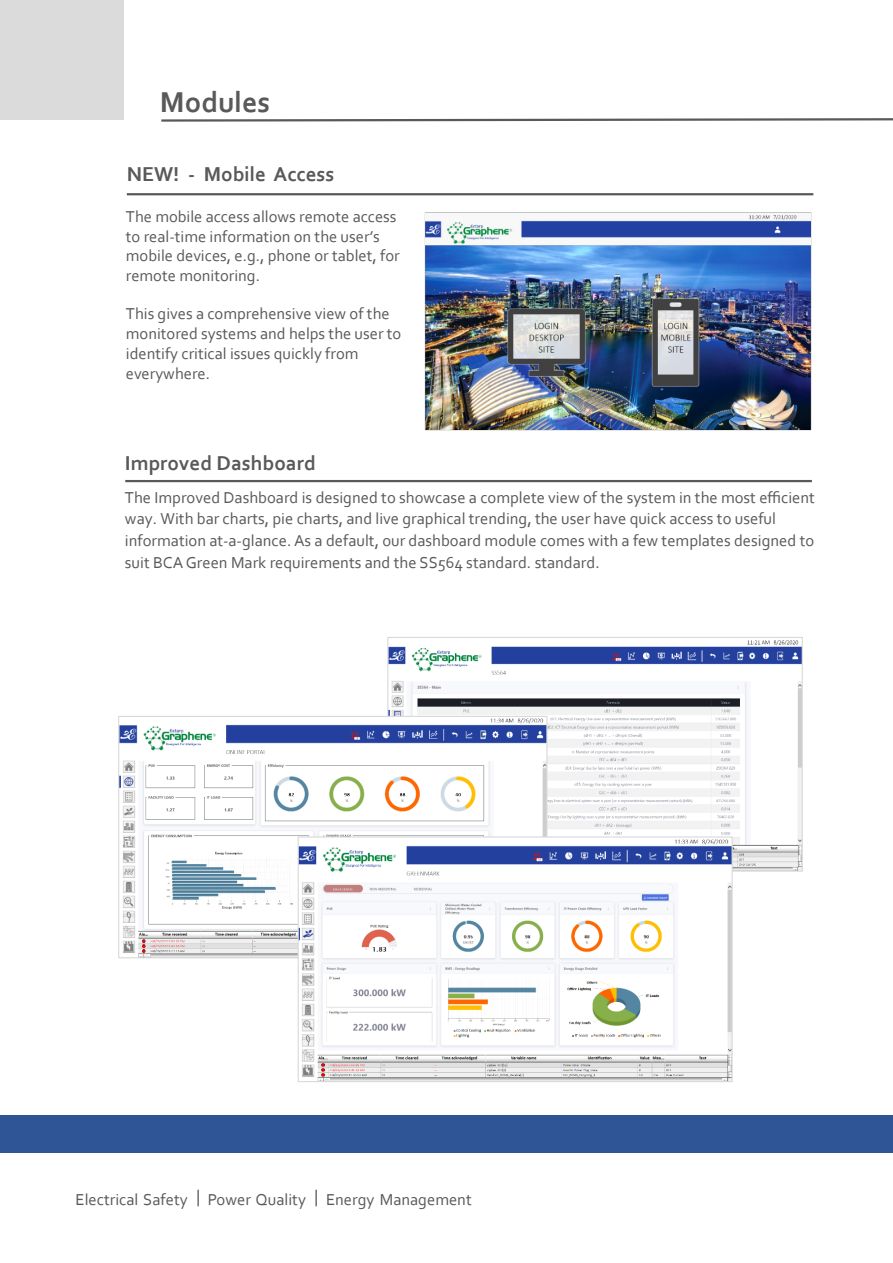
<style>
.page{position:relative;width:893px;height:1263px;background:#fff}
.page>*{position:absolute;margin:0;border:0;box-sizing:border-box;transform-origin:0 0}
.t1{font:700 30px "Corbel";color:#595959}
.t2{font:700 21px "Corbel";color:#595959}
.t3{font:16.5px/20px "Corbel";color:#595959}
</style>
<div class="page">
<div style="left:0;top:0;width:123px;height:119px;background:#dbdbdb"></div>
<svg style="left:161px;top:118px;width:732px;height:4px"></svg>
<div style="left:0;top:1115px;width:893px;height:38px;background:#2f5597"></div>
<hr style="left:127px;top:193px;width:686px;height:2px;background:#595959">
<hr style="left:125px;top:480px;width:687px;height:2px;background:#595959">
<img style="left:389px;top:640px;width:412px;height:230px">
<img style="left:120px;top:718px;width:425px;height:238px">
<img style="left:300px;top:838px;width:431px;height:242px">
<div style="left:298px;top:836px;width:435px;height:246px;border:1px solid #d9d9d9"></div>
<img style="left:426px;top:214px;width:384px;height:215px">
<h1 class="t1" style="left:160px;top:89px;width:112px">Modules</h1>
<p class="t2" style="left:127px;top:165px;width:209px">NEW! - Mobile Access</p>
<p class="t3" style="left:126px;top:208px;width:275px">The mobile access allows remote access to real-time information on the user’s mobile devices, e.g., phone or tablet, for remote monitoring.</p>
<p class="t3" style="left:126px;top:305px;width:277px">This gives a comprehensive view of the monitored systems and helps the user to identify critical issues quickly from everywhere.</p>
<p class="t2" style="left:125px;top:455px;width:192px">Improved Dashboard</p>
<p class="t3" style="left:125px;top:488px;width:692px;line-height:21.8px">The Improved Dashboard is designed to showcase a complete view of the system in the most efficient way. With bar charts, pie charts, and live graphical trending, the user have quick access to useful information at-a-glance. As a default, our dashboard module comes with a few templates designed to suit BCA Green Mark requirements and the SS564 standard. standard.</p>
<p class="t3" style="left:76px;top:1191px;width:398px">Electrical Safety Power Quality Energy Management</p>
</div>
